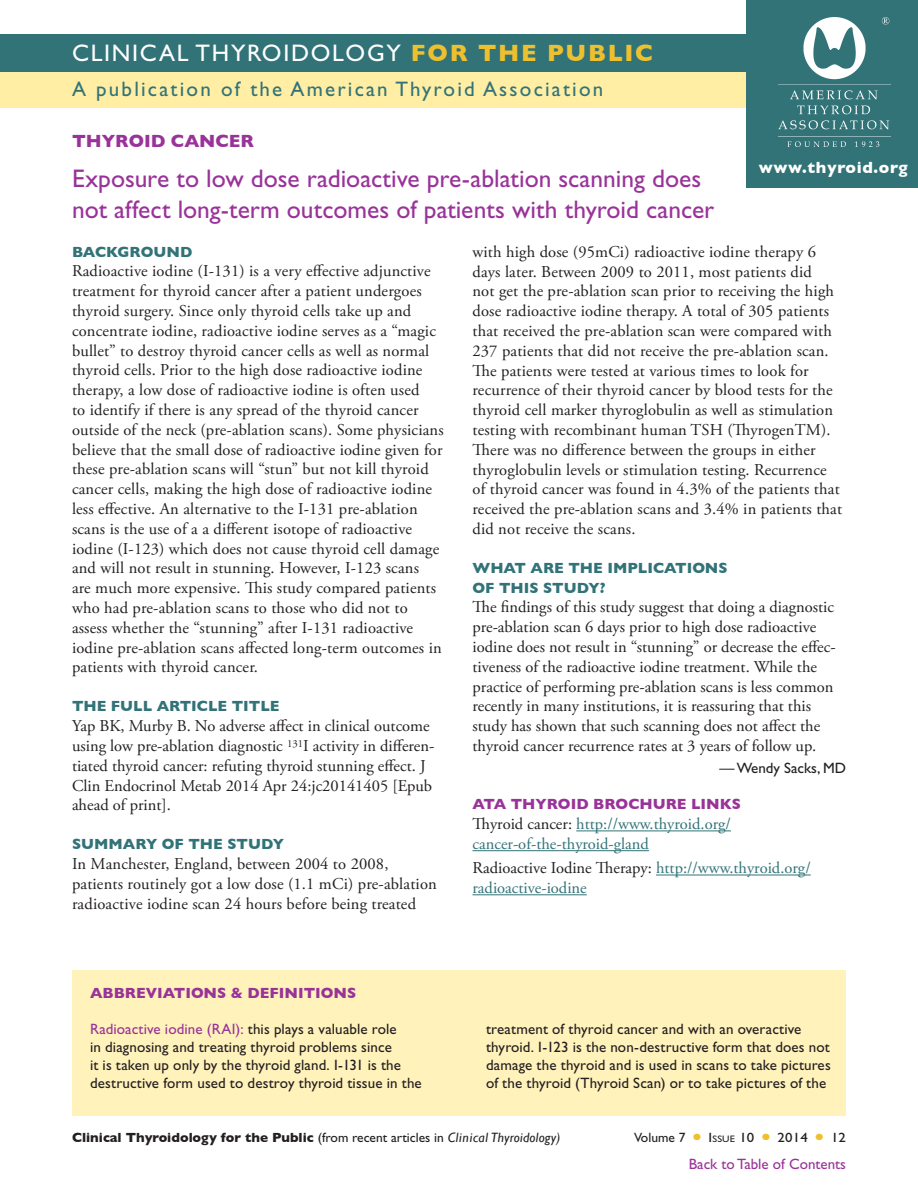
<style>
.page{position:relative;width:918px;height:1188px;background:#fff}
.page>*{position:absolute;margin:0;border:0;box-sizing:border-box;transform-origin:0 0}
.t1{font:25.5px/30.6px "Gill Sans Std";color:#939}
.t2{font:24px "Gill Sans Std";letter-spacing:.07em;color:#fff}
.t3{font:21px "Gill Sans Std";letter-spacing:.105em;color:#327378}
.Topic_Header{font:700 18px "Gill Sans";color:#939}
.body_serif{font:16.5px/19.8px "Adobe Garamond Pro";letter-spacing:.01em;color:#231f20}
.body_links{font:16.5px/19.8px "Adobe Garamond Pro";color:#327378}
.t4{font:700 16.5px "Gill Sans";letter-spacing:.04em;color:#fff}
.abbreviations_body{font:15px/18px "Gill Sans Std";letter-spacing:.01em;color:#231f20}
.question{font:700 15px/19.5px "Gill Sans";color:#327378}
.abbreviations_head{font:700 15px "Gill Sans";color:#939}
.question_links{font:700 15px "Gill Sans";color:#939}
.t5{font:15px "Gill Sans Std";color:#939}
.body_editor_name{font:15px "Gill Sans Std";color:#231f20}
.t6{font:700 13.5px "Gill Sans";color:#231f20}
.t7{font:13.5px "Gill Sans Std";letter-spacing:.01em;color:#231f20;scale:1.1 1}
.t8{font:13.5px "Gill Sans Std";color:#231f20}
.t9{font:9.45px "Gill Sans Std";color:#231f20;scale:1.1 1}
.s1{font-family:"Gill Sans";font-weight:700;color:#efc02d}
.s2{color:#231f20}
.s3{color:#939}
.s4{font-family:"Gill Sans Std";font-weight:400}
.s5{font-weight:400;font-style:italic}
.s6{font-size:13.5px}
</style>
<div class="page">
<hr style="left:576px;top:830px;width:155px;height:1px;background:#327378">
<hr style="left:472px;top:850px;width:177px;height:1px;background:#327378">
<hr style="left:656px;top:875px;width:155px;height:1px;background:#327378">
<hr style="left:472px;top:894px;width:115px;height:1px;background:#327378">
<div style="left:0;top:70px;width:918px;height:38px;background:#ffeea4"></div>
<div style="left:0;top:35px;width:918px;height:37px;background:#327378"></div>
<div style="left:747px;top:0;width:171px;height:188px;background:#327378"></div>
<img style="left:778px;top:18px;width:112px;height:129px">
<div style="left:72px;top:970px;width:774px;height:146px;background:#fff2bb"></div>
<p class="t2" style="left:72px;top:40px;width:583px">CLINICAL THYROIDOLOGY <span class="s1">FOR THE PUBLIC</span></p>
<p class="t3" style="left:72px;top:77px;width:533px">A publication of the American Thyroid Association</p>
<p class="Topic_Header" style="left:72px;top:131px;width:184px">THYROID CANCER</p>
<p class="t1" style="left:72px;top:163px;width:644px">Exposure to low dose radioactive pre-ablation scanning does not affect long-term outcomes of patients with thyroid cancer</p>
<p class="question" style="left:72px;top:242px;width:122px">BACKGROUND</p>
<p class="body_serif" style="left:72px;top:262px;width:373px">Radioactive iodine (I-131) is a very effective adjunctive treatment for thyroid cancer after a patient undergoes thyroid surgery. Since only thyroid cells take up and concentrate iodine, radioactive iodine serves as a “magic bullet” to destroy thyroid cancer cells as well as normal thyroid cells. Prior to the high dose radioactive iodine therapy, a low dose of radioactive iodine is often used<br>to identify if there is any spread of the thyroid cancer outside of the neck (pre-ablation scans). Some physicians believe that the small dose of radioactive iodine given for these pre-ablation scans will “stun” but not kill thyroid cancer cells, making the high dose of radioactive iodine less effective. An alternative to the I-131 pre-ablation scans is the use of a a different isotope of radioactive iodine (I-123) which does not cause thyroid cell damage and will not result in stunning. However, I-123 scans<br>are much more expensive. This study compared patients who had pre-ablation scans to those who did not to assess whether the “stunning” after I-131 radioactive iodine pre-ablation scans affected long-term outcomes in patients with thyroid cancer.</p>
<p class="question" style="left:72px;top:696px;width:209px">THE FULL ARTICLE TITLE</p>
<p class="body_serif" style="left:72px;top:717px;width:364px">Yap BK, Murby B. No adverse affect in clinical outcome using low pre-ablation diagnostic <sup>131</sup>I activity in differen&shy;tiated thyroid cancer: refuting thyroid stunning effect. J Clin Endocrinol Metab 2014 Apr 24:jc20141405 [Epub ahead of print].</p>
<p class="question" style="left:72px;top:834px;width:214px">SUMMARY OF THE STUDY</p>
<p class="body_serif" style="left:72px;top:855px;width:366px">In Manchester, England, between 2004 to 2008, patients routinely got a low dose (1.1 mCi) pre-ablation radioactive iodine scan 24 hours before being treated</p>
<p class="t4" style="left:759px;top:158px;width:150px">www.thyroid.org</p>
<p class="body_serif" style="left:472px;top:242px;width:371px">with high dose (95mCi) radioactive iodine therapy 6 days later. Between 2009 to 2011, most patients did<br>not get the pre-ablation scan prior to receiving the high dose radioactive iodine therapy. A total of 305 patients that received the pre-ablation scan were compared with 237 patients that did not receive the pre-ablation scan.<br>The patients were tested at various times to look for recurrence of their thyroid cancer by blood tests for the thyroid cell marker thyroglobulin as well as stimulation testing with recombinant human TSH (ThyrogenTM).<br>There was no difference between the groups in either thyroglobulin levels or stimulation testing. Recurrence of thyroid cancer was found in 4.3% of the patients that received the pre-ablation scans and 3.4% in patients that did not receive the scans.</p>
<p class="question" style="left:472px;top:558px;width:257px">WHAT ARE THE IMPLICATIONS<br>OF THIS STUDY?</p>
<p class="body_serif" style="left:472px;top:598px;width:365px">The findings of this study suggest that doing a diagnostic pre-ablation scan 6 days prior to high dose radioactive iodine does not result in “stunning” or decrease the effec&shy;tiveness of the radioactive iodine treatment. While the practice of performing pre-ablation scans is less common recently in many institutions, it is reassuring that this study has shown that such scanning does not affect the thyroid cancer recurrence rates at 3 years of follow up.</p>
<p class="body_editor_name" style="left:720px;top:760px;width:128px">— Wendy Sacks, MD</p>
<p class="question_links" style="left:472px;top:796px;width:270px">ATA THYROID BROCHURE LINKS</p>
<p class="body_links" style="left:472px;top:815px;width:260px"><span class="s2">Thyroid cancer:</span> http://www.thyroid.org/ cancer-of-the-thyroid-gland</p>
<p class="body_links" style="left:472px;top:859px;width:340px"><span class="s2">Radioactive Iodine Therapy:</span> http://www.thyroid.org/ radioactive-iodine</p>
<p class="abbreviations_head" style="left:90px;top:985px;width:268px">ABBREVIATIONS &amp; DEFINITIONS</p>
<p class="abbreviations_body" style="left:90px;top:1021px;width:333px"><span class="s3">Radioactive iodine (RAI):</span> this plays a valuable role<br>in diagnosing and treating thyroid problems since<br>it is taken up only by the thyroid gland. I-131 is the destructive form used to destroy thyroid tissue in the</p>
<p class="abbreviations_body" style="left:486px;top:1021px;width:346px">treatment of thyroid cancer and with an overactive thyroid. I-123 is the non-destructive form that does not damage the thyroid and is used in scans to take pictures of the thyroid (Thyroid Scan) or to take pictures of the</p>
<p class="t6" style="left:72px;top:1129px;width:490px">Clinical Thyroidology for the Public <span class="s4">(from recent articles in</span> <span class="s5">Clinical Thyroidology)</span></p>
<p class="t8" style="left:634px;top:1130px;width:53px">Volume 7</p>
<p class="t9" style="left:709px;top:1133px;width:10px"><span class="s6">I</span>SSUE</p>
<p class="t7" style="left:739px;top:1130px;width:15px">10</p>
<p class="t7" style="left:778px;top:1130px;width:29px">2014</p>
<p class="t7" style="left:831px;top:1130px;width:15px">12</p>
<p class="t5" style="left:689px;top:1155px;width:159px">Back to Table of Contents</p>
</div>
